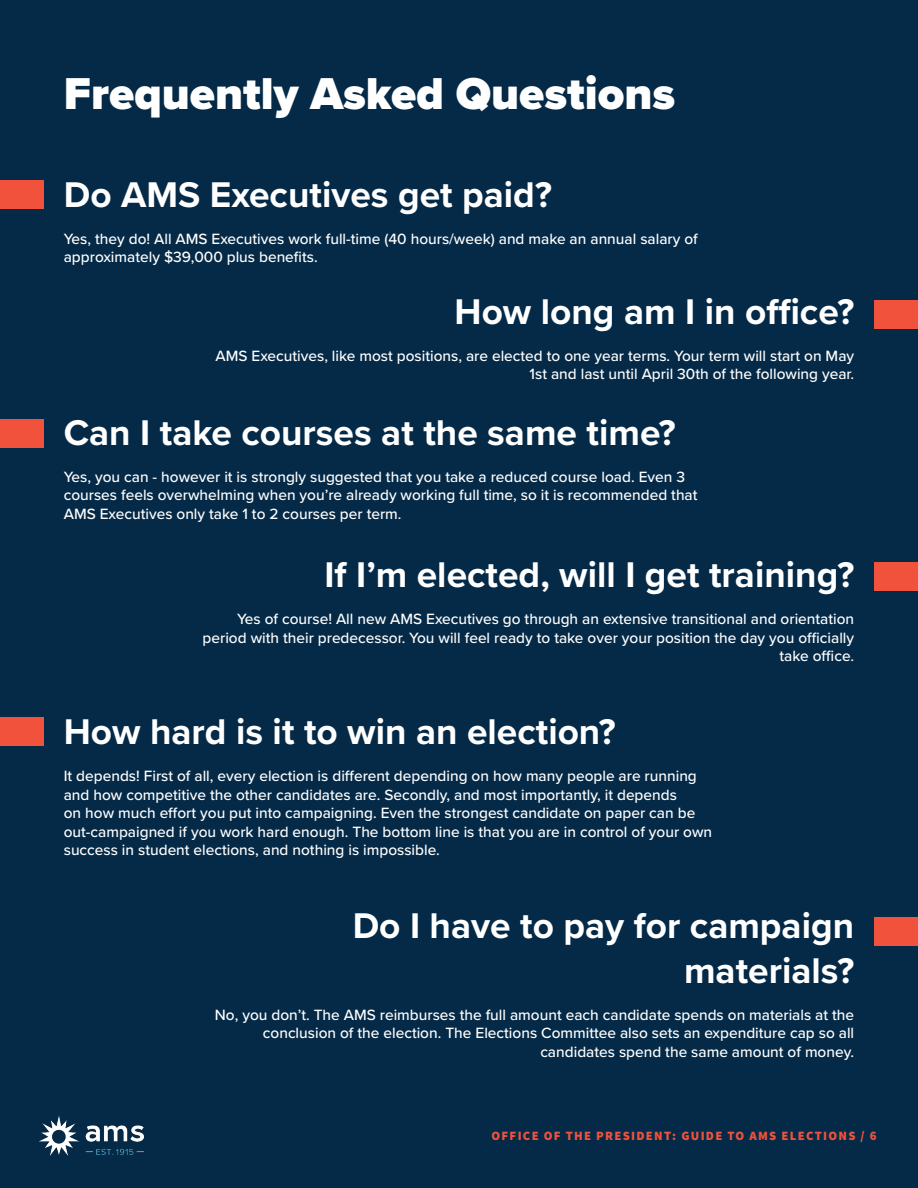
<style>
.page{position:relative;width:918px;height:1188px;background:#052a47}
.page>*{position:absolute;margin:0;border:0;box-sizing:border-box;transform-origin:0 0}
.Titles{font:900 46.35px "Proxima Nova";color:#fff}
.Titles-2{font:700 37.05px "Proxima Nova";color:#fff}
.Titles-3{font:500 15.45px/18.5px "Proxima Nova";color:#fff}
.t1{font:900 12.75px "Source Sans Pro";letter-spacing:.1em;color:#f0523c}
</style>
<div class="page">
<img style="left:39px;top:1116px;width:104px;height:39px">
<div style="left:1px;top:180px;width:43px;height:29px;background:#f0523c"></div>
<div style="left:874px;top:300px;width:44px;height:29px;background:#f0523c"></div>
<div style="left:1px;top:419px;width:43px;height:28px;background:#f0523c"></div>
<div style="left:874px;top:562px;width:44px;height:29px;background:#f0523c"></div>
<div style="left:1px;top:718px;width:43px;height:28px;background:#f0523c"></div>
<div style="left:874px;top:918px;width:44px;height:28px;background:#f0523c"></div>
<p class="Titles" style="left:64px;top:59px;width:613px">Frequently Asked Questions</p>
<p class="Titles-2" style="left:64px;top:167px;width:490px">Do AMS Executives get paid?</p>
<p class="Titles-3" style="left:64px;top:229px;width:636px">Yes, they do! All AMS Executives work full-time (40 hours/week) and make an annual salary of approximately $39,000 plus benefits.</p>
<p class="Titles-2" style="left:455px;top:284px;width:401px">How long am I in office?</p>
<p class="Titles-3" style="left:216px;top:346px;width:640px;text-align:right">AMS Executives, like most positions, are elected to one year terms. Your term will start on May<br>1st and last until April 30th of the following year.</p>
<p class="Titles-2" style="left:64px;top:405px;width:614px">Can I take courses at the same time?</p>
<p class="Titles-3" style="left:64px;top:467px;width:635px">Yes, you can - however it is strongly suggested that you take a reduced course load. Even 3 courses feels overwhelming when you’re already working full time, so it is recommended that<br>AMS Executives only take 1 to 2 courses per term.</p>
<p class="Titles-2" style="left:324px;top:547px;width:531px">If I’m elected, will I get training?</p>
<p class="Titles-3" style="left:203px;top:610px;width:653px;text-align:right">Yes of course! All new AMS Executives go through an extensive transitional and orientation period with their predecessor. You will feel ready to take over your position the day you officially take office.</p>
<p class="Titles-2" style="left:64px;top:704px;width:553px">How hard is it to win an election?</p>
<p class="Titles-3" style="left:64px;top:766px;width:650px">It depends! First of all, every election is different depending on how many people are running and how competitive the other candidates are. Secondly, and most importantly, it depends<br>on how much effort you put into campaigning. Even the strongest candidate on paper can be out-campaigned if you work hard enough. The bottom line is that you are in control of your own success in student elections, and nothing is impossible.</p>
<p class="Titles-2" style="left:353px;top:898px;width:503px">Do I have to pay for campaign</p>
<p class="Titles-2" style="left:684px;top:943px;width:172px">materials?</p>
<p class="Titles-3" style="left:215px;top:1005px;width:641px;text-align:right">No, you don’t. The AMS reimburses the full amount each candidate spends on materials at the conclusion of the election. The Elections Committee also sets an expenditure cap so all</p>
<p class="Titles-3" style="left:540px;top:1042px;width:315px">candidates spend the same amount of money.</p>
<p class="t1" style="left:491px;top:1127px;width:387px">OFFICE OF THE PRESIDENT: GUIDE TO AMS ELECTIONS / 6</p>
</div>
